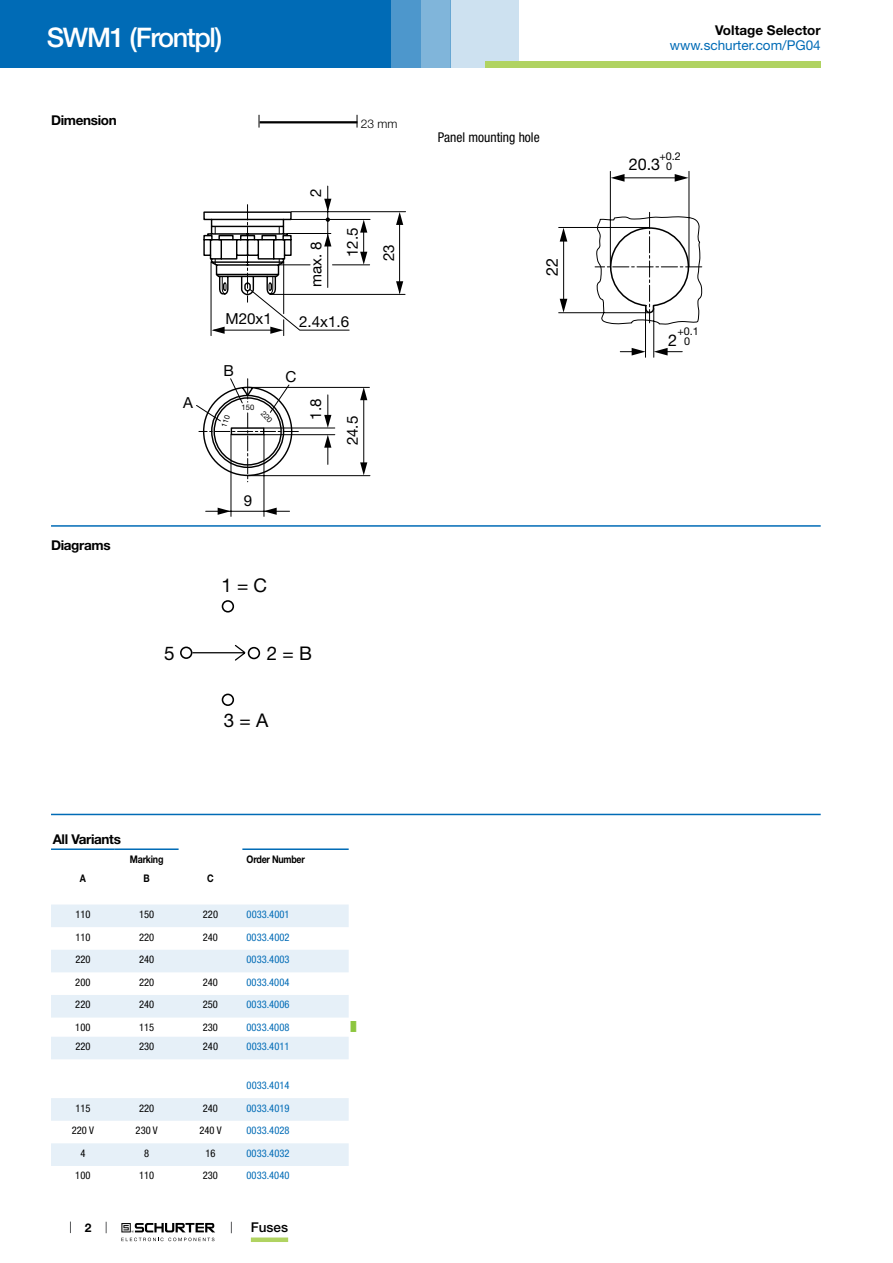
<style>
.page{position:relative;width:893px;height:1263px;background:#fff}
.page>*{position:absolute;margin:0;border:0;box-sizing:border-box;transform-origin:0 0}
.t1{font:500 27px "Helvetica Neue LT";letter-spacing:-.05em;color:#fff}
.t2{font:18.9px "Helvetica Neue LT";color:#000}
.t3{font:16.2px "Helvetica Neue LT";color:#000}
.t4{font:15.15px "Helvetica Neue LT";color:#000}
.t5{font:700 13.5px "Helvetica Neue LT";letter-spacing:-.025em;color:#000}
.t6{font:13.5px "Helvetica Neue LT";color:#006bb6}
.t7{font:condensed 13.5px "Helvetica Neue LT";color:#000}
.t8{font:700 13.5px "Helvetica Neue LT";color:#000}
.t9{font:500 13.5px "Helvetica Neue LT";color:#000}
.t10{font:300 12px "Helvetica Neue LT";color:#000}
.t11{font:700 12px "Helvetica Neue LT";color:#000}
.t12{font:10.8px/10.1px "Helvetica Neue LT";color:#000;text-align:center}
.t13{font:condensed 10.5px "Helvetica Neue LT";color:#006bb6}
.t14{font:condensed 10.5px "Helvetica Neue LT";color:#000}
.t15{font:700 10.5px "Helvetica Neue LT";letter-spacing:-.025em;color:#000;scale:.85 1}
.t16{font:9px "Arial Unicode MS";color:#8dc63f}
.t17{font:7.65px "Helvetica Neue LT";color:#000}
</style>
<div class="page">
<svg style="left:70px;top:1221px;width:1px;height:12px"></svg>
<svg style="left:121px;top:1223px;width:94px;height:18px"></svg>
<div style="left:0;top:0;width:391px;height:68px;background:#006bb6"></div>
<div style="left:421px;top:0;width:30px;height:68px;background:#80b5da"></div>
<div style="left:391px;top:0;width:30px;height:68px;background:#4d97cc"></div>
<div style="left:451px;top:0;width:68px;height:68px;background:#cde1f0"></div>
<div style="left:485px;top:62px;width:336px;height:6px;background:#b0d361"></div>
<div style="left:251px;top:1237px;width:37px;height:5px;background:#b0d361"></div>
<svg style="left:259px;top:115px;width:1px;height:13px"></svg>
<hr style="left:260px;top:121px;width:97px;height:2px;background:#000">
<svg style="left:357px;top:115px;width:1px;height:13px"></svg>
<svg style="left:205px;top:186px;width:201px;height:331px"></svg>
<svg style="left:360px;top:220px;width:7px;height:13px"></svg>
<svg style="left:360px;top:252px;width:7px;height:13px"></svg>
<svg style="left:360px;top:387px;width:7px;height:13px"></svg>
<svg style="left:360px;top:462px;width:7px;height:13px"></svg>
<svg style="left:396px;top:212px;width:7px;height:13px"></svg>
<svg style="left:396px;top:281px;width:7px;height:13px"></svg>
<svg style="left:264px;top:508px;width:13px;height:7px"></svg>
<svg style="left:218px;top:508px;width:13px;height:7px"></svg>
<svg style="left:558px;top:171px;width:144px;height:187px"></svg>
<hr style="left:51px;top:525px;width:770px;height:2px;background:#006bb6">
<svg style="left:180px;top:600px;width:81px;height:106px"></svg>
<hr style="left:51px;top:814px;width:770px;height:1px;background:#006bb6">
<svg style="left:51px;top:904px;width:298px;height:155px;fill:#e6f0f8"></svg>
<hr style="left:51px;top:848px;width:64px;height:2px;background:#006bb6">
<hr style="left:115px;top:848px;width:64px;height:2px;background:#006bb6">
<hr style="left:242px;top:848px;width:107px;height:2px;background:#006bb6">
<svg style="left:51px;top:1098px;width:298px;height:68px"></svg>
<svg style="left:196px;top:199px;width:154px;height:283px"></svg>
<h1 class="t1" style="left:47px;top:21px;width:177px">SWM1 (Frontpl)</h1>
<p class="t5" style="left:51px;top:112px;width:67px">Dimension</p>
<p class="t10" style="left:361px;top:116px;width:38px">23 mm</p>
<p class="t5" style="left:51px;top:537px;width:61px">Diagrams</p>
<h3 class="t4" style="left:183px;top:393px;width:11px">A</h3>
<h2 class="t2" style="left:164px;top:642px;width:12px">5</h2>
<h3 class="t4" style="left:307px;top:197px;width:10px;rotate:-90deg">2</h3>
<h3 class="t4" style="left:307px;top:287px;width:47px;rotate:-90deg">max. 8</h3>
<h3 class="t4" style="left:344px;top:257px;width:31px;rotate:-90deg">12.5</h3>
<h3 class="t4" style="left:380px;top:261px;width:18px;rotate:-90deg">23</h3>
<h3 class="t4" style="left:225px;top:309px;width:48px">M20x1</h3>
<h3 class="t4" style="left:299px;top:312px;width:52px">2.4x1.6</h3>
<h3 class="t4" style="left:224px;top:361px;width:12px">B</h3>
<h3 class="t4" style="left:285px;top:368px;width:12px">C</h3>
<p class="t17" style="left:242px;top:403px;width:14px">150</p>
<h3 class="t4" style="left:307px;top:420px;width:23px;rotate:-90deg">1.8</h3>
<h3 class="t4" style="left:344px;top:445px;width:31px;rotate:-90deg">24.5</h3>
<h3 class="t4" style="left:244px;top:491px;width:10px">9</h3>
<h2 class="t2" style="left:221px;top:574px;width:47px">1 = C</h2>
<h2 class="t2" style="left:267px;top:642px;width:47px">2 = B</h2>
<h2 class="t2" style="left:224px;top:709px;width:46px">3 = A</h2>
<p class="t7" style="left:438px;top:130px;width:103px">Panel mounting hole</p>
<h3 class="t3" style="left:542px;top:275px;width:20px;rotate:-90deg">22</h3>
<p class="t5" style="left:53px;top:830px;width:70px">All Variants</p>
<p class="t15" style="left:130px;top:852px;width:41px">Marking</p>
<p class="t15" style="left:247px;top:852px;width:70px">Order Number</p>
<p class="t15" style="left:80px;top:871px;width:9px">A</p>
<p class="t15" style="left:144px;top:871px;width:9px">B</p>
<p class="t15" style="left:207px;top:871px;width:9px">C</p>
<p class="t14" style="left:75px;top:908px;width:17px">110</p>
<p class="t14" style="left:139px;top:908px;width:17px">150</p>
<p class="t14" style="left:203px;top:908px;width:17px">220</p>
<p class="t13" style="left:247px;top:908px;width:44px">0033.4001</p>
<p class="t14" style="left:75px;top:931px;width:17px">110</p>
<p class="t14" style="left:139px;top:931px;width:17px">220</p>
<p class="t14" style="left:203px;top:931px;width:17px">240</p>
<p class="t13" style="left:247px;top:931px;width:44px">0033.4002</p>
<p class="t14" style="left:75px;top:953px;width:17px">220</p>
<p class="t14" style="left:139px;top:953px;width:17px">240</p>
<p class="t13" style="left:247px;top:953px;width:44px">0033.4003</p>
<p class="t14" style="left:75px;top:976px;width:17px">200</p>
<p class="t14" style="left:139px;top:976px;width:17px">220</p>
<p class="t14" style="left:203px;top:976px;width:17px">240</p>
<p class="t13" style="left:247px;top:976px;width:44px">0033.4004</p>
<p class="t14" style="left:75px;top:998px;width:17px">220</p>
<p class="t14" style="left:139px;top:998px;width:17px">240</p>
<p class="t14" style="left:203px;top:998px;width:17px">250</p>
<p class="t13" style="left:247px;top:998px;width:44px">0033.4006</p>
<p class="t14" style="left:75px;top:1021px;width:17px">100</p>
<p class="t14" style="left:139px;top:1021px;width:17px">115</p>
<p class="t14" style="left:203px;top:1021px;width:17px">230</p>
<p class="t13" style="left:247px;top:1021px;width:44px">0033.4008</p>
<p class="t16" style="left:351px;top:1021px;width:7px">█</p>
<p class="t14" style="left:75px;top:1040px;width:17px">220</p>
<p class="t14" style="left:139px;top:1040px;width:17px">230</p>
<p class="t14" style="left:203px;top:1040px;width:17px">240</p>
<p class="t13" style="left:247px;top:1040px;width:44px">0033.4011</p>
<p class="t13" style="left:247px;top:1079px;width:44px">0033.4014</p>
<p class="t14" style="left:75px;top:1102px;width:17px">115</p>
<p class="t14" style="left:139px;top:1102px;width:17px">220</p>
<p class="t14" style="left:203px;top:1102px;width:17px">240</p>
<p class="t13" style="left:247px;top:1102px;width:44px">0033.4019</p>
<p class="t14" style="left:72px;top:1124px;width:24px">220 V</p>
<p class="t14" style="left:136px;top:1124px;width:24px">230 V</p>
<p class="t14" style="left:199px;top:1124px;width:24px">240 V</p>
<p class="t13" style="left:247px;top:1124px;width:44px">0033.4028</p>
<p class="t14" style="left:80px;top:1147px;width:7px">4</p>
<p class="t14" style="left:144px;top:1147px;width:7px">8</p>
<p class="t14" style="left:205px;top:1147px;width:12px">16</p>
<p class="t13" style="left:247px;top:1147px;width:44px">0033.4032</p>
<p class="t14" style="left:75px;top:1169px;width:17px">100</p>
<p class="t14" style="left:139px;top:1169px;width:17px">110</p>
<p class="t14" style="left:203px;top:1169px;width:17px">230</p>
<p class="t13" style="left:247px;top:1169px;width:44px">0033.4040</p>
<p class="t11" style="left:85px;top:1220px;width:8px">2</p>
<p class="t9" style="left:251px;top:1219px;width:39px">Fuses</p>
<p class="t8" style="left:715px;top:22px;width:107px">Voltage Selector</p>
<p class="t6" style="left:670px;top:37px;width:152px">www.schurter.com/PG04</p>
<h3 class="t3" style="left:629px;top:155px;width:33px">20.3</h3>
<p class="t12" style="left:659px;top:151px;width:23px">+0.2<br>0</p>
<h3 class="t3" style="left:668px;top:330px;width:11px">2</h3>
<p class="t12" style="left:677px;top:326px;width:23px">+0.1<br>0</p>
</div>
